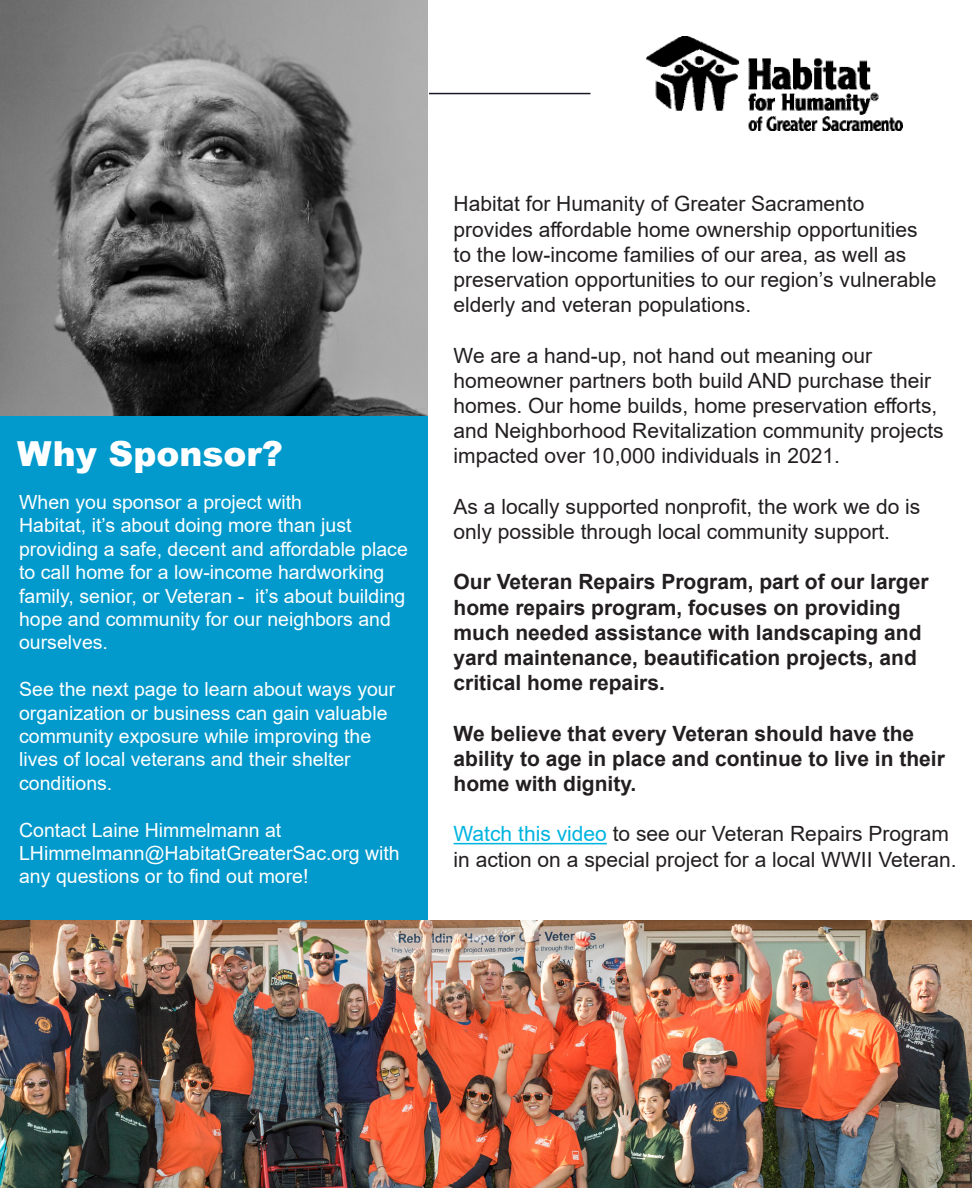
<style>
.page{position:relative;width:972px;height:1188px;background:#fff}
.page>*{position:absolute;margin:0;border:0;box-sizing:border-box;transform-origin:0 0}
.t1{font:900 34.5px "Arial";color:#fff}
.t2{font:21px/25.2px "Arial";color:#231f20}
.t3{font:700 21px/25.2px "Arial";color:#231f20}
.t4{font:19.5px/23.4px "Arial";color:#fff}
.s1{color:#00b4e0}
</style>
<div class="page">
<div style="left:0;top:415px;width:428px;height:505px;background:#029acc"></div>
<hr style="left:454px;top:843px;width:153px;height:1px;background:#00b4e0">
<hr style="left:429px;top:93px;width:161px;height:1px;background:#1a1927">
<img style="left:647px;top:37px;width:255px;height:93px">
<img style="left:0;top:0;width:428px;height:415px">
<img style="left:0;top:920px;width:972px;height:268px">
<p class="t1" style="left:17px;top:429px;width:267px">Why Sponsor?</p>
<p class="t4" style="left:19px;top:490px;width:390px">When you sponsor a project with<br>Habitat, it’s about doing more than just providing a safe, decent and affordable place to call home for a low-income hardworking family, senior, or Veteran - it’s about building hope and community for our neighbors and ourselves.</p>
<p class="t4" style="left:19px;top:678px;width:378px">See the next page to learn about ways your organization or business can gain valuable community exposure while improving the lives of local veterans and their shelter conditions.</p>
<p class="t4" style="left:19px;top:818px;width:264px">Contact Laine Himmelmann at</p>
<p class="t4" style="left:19px;top:841px;width:382px">LHimmelmann@HabitatGreaterSac.org with any questions or to find out more!</p>
<p class="t2" style="left:454px;top:191px;width:484px">Habitat for Humanity of Greater Sacramento provides affordable home ownership opportunities to the low-income families of our area, as well as preservation opportunities to our region’s vulnerable elderly and veteran populations.</p>
<p class="t2" style="left:454px;top:343px;width:492px">We are a hand-up, not hand out meaning our homeowner partners both build AND purchase their homes. Our home builds, home preservation efforts, and Neighborhood Revitalization community projects impacted over 10,000 individuals in 2021.</p>
<p class="t2" style="left:454px;top:494px;width:468px">As a locally supported nonprofit, the work we do is only possible through local community support.</p>
<p class="t3" style="left:454px;top:570px;width:476px">Our Veteran Repairs Program, part of our larger home repairs program, focuses on providing much needed assistance with landscaping and yard maintenance, beautification projects, and critical home repairs.</p>
<p class="t3" style="left:454px;top:721px;width:493px">We believe that every Veteran should have the ability to age in place and continue to live in their home with dignity.</p>
<p class="t2" style="left:454px;top:821px;width:505px"><span class="s1">Watch this video</span> to see our Veteran Repairs Program in action on a special project for a local WWII Veteran.</p>
</div>
